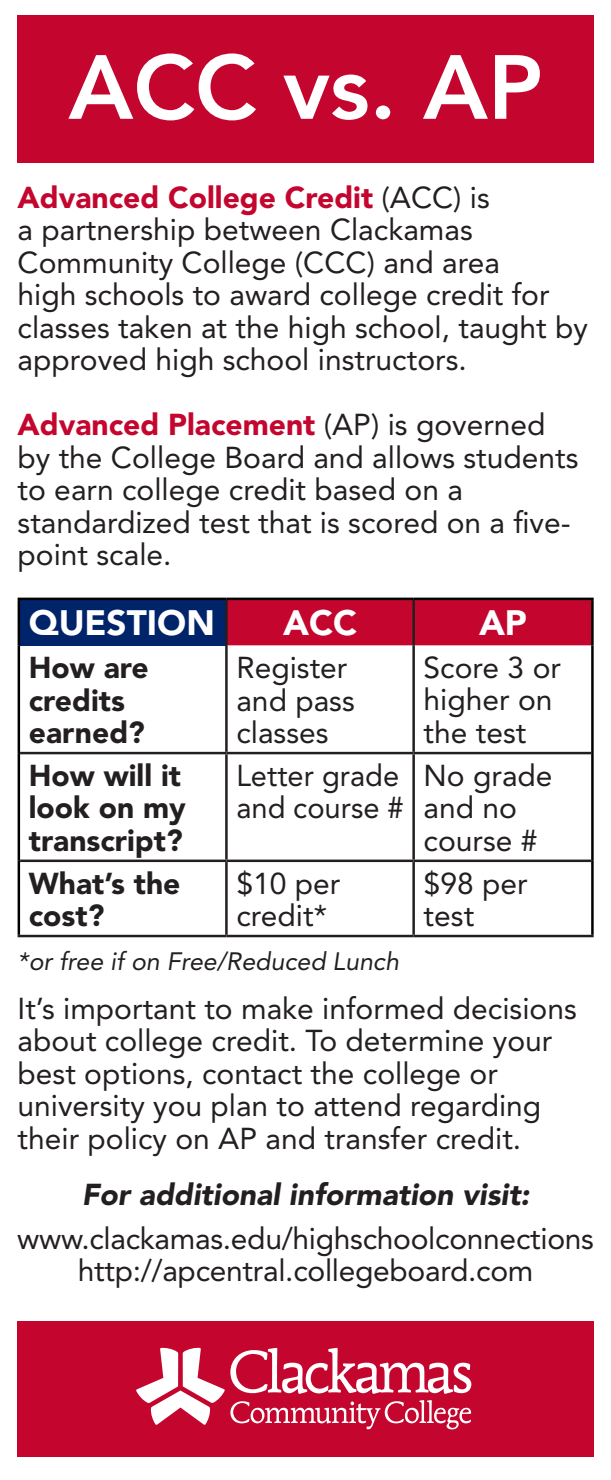
<style>
.page{position:relative;width:611px;height:1480px;background:#fff}
.page>*{position:absolute;margin:0;border:0;box-sizing:border-box;transform-origin:0 0}
.t1{font:800 90px "Avenir LT Std";color:#fff}
.t2{font:900 35px "Avenir LT Std";color:#fff}
.t3{font:30px/32.5px "Avenir LT Std";color:#231f20}
.t4{font:900 30px/32.5px "Avenir LT Std";color:#231f20}
.bullets{font:italic 900 30px "Avenir LT Std";color:#231f20}
.t5{font:italic 25px "Avenir LT Std";color:#231f20}
.s1{font-weight:900;color:#c4062f}
</style>
<div class="page">
<div style="left:18px;top:1321px;width:576px;height:135px;background:#c4062f"></div>
<div style="left:18px;top:16px;width:576px;height:147px;background:#c4062f"></div>
<svg style="left:136px;top:1347px;width:335px;height:82px"></svg>
<div style="left:19px;top:599px;width:207px;height:46px;background:#002469"></div>
<div style="left:228px;top:600px;width:363px;height:45px;background:#c4062f"></div>
<hr style="left:225px;top:600px;width:3px;height:45px;background:#231f20">
<hr style="left:412px;top:600px;width:3px;height:45px;background:#231f20">
<hr style="left:225px;top:645px;width:3px;height:106px;background:#231f20">
<hr style="left:412px;top:645px;width:3px;height:106px;background:#231f20">
<hr style="left:20px;top:751px;width:206px;height:3px;background:#231f20">
<hr style="left:226px;top:751px;width:188px;height:3px;background:#231f20">
<hr style="left:225px;top:754px;width:3px;height:105px;background:#231f20">
<hr style="left:414px;top:751px;width:177px;height:3px;background:#231f20">
<hr style="left:412px;top:754px;width:3px;height:105px;background:#231f20">
<hr style="left:20px;top:859px;width:206px;height:3px;background:#231f20">
<hr style="left:226px;top:859px;width:188px;height:3px;background:#231f20">
<hr style="left:225px;top:862px;width:3px;height:72px;background:#231f20">
<hr style="left:414px;top:859px;width:177px;height:3px;background:#231f20">
<hr style="left:412px;top:862px;width:3px;height:72px;background:#231f20">
<hr style="left:18px;top:934px;width:208px;height:3px;background:#231f20">
<hr style="left:226px;top:934px;width:188px;height:3px;background:#231f20">
<hr style="left:414px;top:934px;width:180px;height:3px;background:#231f20">
<hr style="left:18px;top:597px;width:208px;height:3px;background:#000">
<hr style="left:18px;top:600px;width:2px;height:45px;background:#000">
<hr style="left:226px;top:597px;width:188px;height:3px;background:#000">
<hr style="left:414px;top:597px;width:180px;height:3px;background:#000">
<hr style="left:591px;top:600px;width:3px;height:45px;background:#000">
<hr style="left:18px;top:645px;width:2px;height:108px;background:#000">
<hr style="left:591px;top:645px;width:3px;height:108px;background:#000">
<hr style="left:18px;top:753px;width:2px;height:107px;background:#000">
<hr style="left:591px;top:753px;width:3px;height:107px;background:#000">
<hr style="left:18px;top:860px;width:2px;height:74px;background:#000">
<hr style="left:591px;top:860px;width:3px;height:74px;background:#000">
<p class="t1" style="left:68px;top:34px;width:476px">ACC vs. AP</p>
<p class="t3" style="left:18px;top:181px;width:572px"><span class="s1">Advanced College Credit</span> (ACC) is<br>a partnership between Clackamas Community College (CCC) and area<br>high schools to award college credit for classes taken at the high school, taught by approved high school instructors.</p>
<p class="t3" style="left:18px;top:408px;width:562px"><span class="s1">Advanced Placement</span> (AP) is governed by the College Board and allows students to earn college credit based on a standardized test that is scored on a five&shy;point scale.</p>
<p class="t2" style="left:29px;top:602px;width:187px">QUESTION</p>
<p class="t2" style="left:283px;top:602px;width:75px">ACC</p>
<p class="t2" style="left:479px;top:602px;width:49px">AP</p>
<p class="t4" style="left:29px;top:651px;width:121px">How are credits earned?</p>
<p class="t3" style="left:236px;top:651px;width:120px">Register and pass classes</p>
<p class="t3" style="left:424px;top:651px;width:139px">Score 3 or higher on the test</p>
<p class="t4" style="left:29px;top:759px;width:159px">How will it look on my transcript?</p>
<p class="t3" style="left:236px;top:759px;width:169px">Letter grade and course #</p>
<p class="t3" style="left:424px;top:759px;width:130px">No grade and no course #</p>
<p class="t4" style="left:29px;top:866px;width:153px">What’s the cost?</p>
<p class="t3" style="left:236px;top:867px;width:105px">$10 per credit*</p>
<p class="t3" style="left:424px;top:867px;width:105px">$98 per test</p>
<p class="t5" style="left:18px;top:946px;width:383px">*or free if on Free/Reduced Lunch</p>
<p class="t3" style="left:18px;top:992px;width:561px">It’s important to make informed decisions about college credit. To determine your best options, contact the college or university you plan to attend regarding their policy on AP and transfer credit.</p>
<p class="bullets" style="left:82px;top:1176px;width:449px">For additional information visit:</p>
<p class="t3" style="left:17px;top:1222px;width:578px">www.clackamas.edu/highschoolconnections</p>
<p class="t3" style="left:78px;top:1254px;width:457px">http://apcentral.collegeboard.com</p>
</div>
